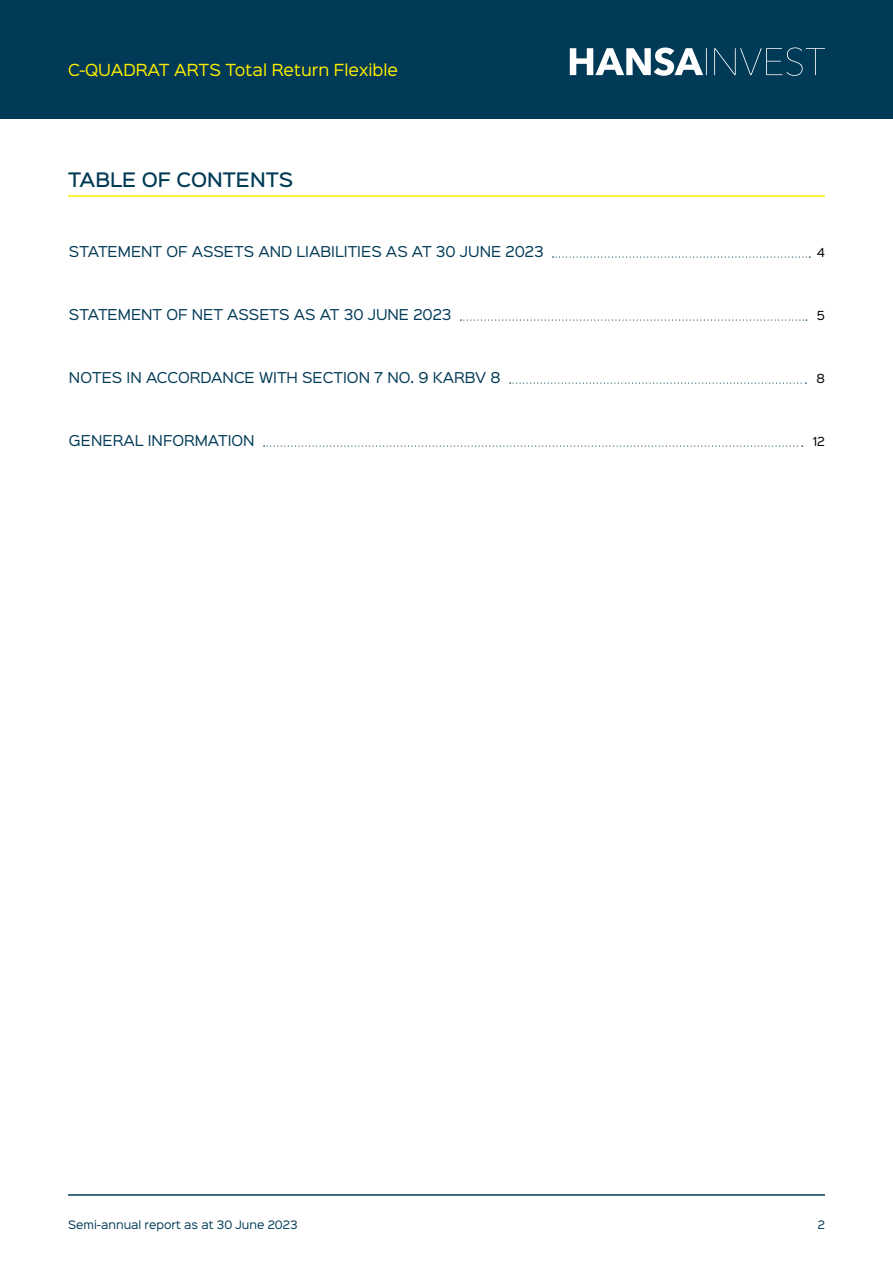
<style>
.page{position:relative;width:893px;height:1263px;background:#fff}
.page>*{position:absolute;margin:0;border:0;box-sizing:border-box;transform-origin:0 0}
.t1{font:500 18px "Sinkin Sans 500";color:#003a56}
.t2{font:15px "Sinkin Sans 400";color:#ffed00}
.t3{font:13.5px "Sinkin Sans 400";color:#003a56}
.t4{font:11.25px "Sinkin Sans 400";color:#000}
.t5{font:10.5px "Sinkin Sans 400";color:#003a56}
</style>
<div class="page">
<div style="left:0;top:0;width:893px;height:119px;background:#003a56"></div>
<svg style="left:570px;top:47px;width:255px;height:29px"></svg>
<hr style="left:68px;top:1194px;width:757px;height:2px;background:#003a56">
<svg style="left:552px;top:256px;width:258px;height:2px"></svg>
<svg style="left:460px;top:319px;width:347px;height:2px"></svg>
<svg style="left:510px;top:382px;width:296px;height:2px"></svg>
<svg style="left:264px;top:445px;width:539px;height:2px"></svg>
<hr style="left:68px;top:195px;width:757px;height:2px;background:#ffed00">
<p class="t2" style="left:68px;top:57px;width:331px">C-QUADRAT ARTS Total Return Flexible</p>
<h1 class="t1" style="left:68px;top:164px;width:227px">TABLE OF CONTENTS</h1>
<p class="t3" style="left:69px;top:240px;width:476px">STATEMENT OF ASSETS AND LIABILITIES AS AT 30 JUNE 2023</p>
<p class="t4" style="left:817px;top:243px;width:10px">4</p>
<p class="t3" style="left:69px;top:303px;width:384px">STATEMENT OF NET ASSETS AS AT 30 JUNE 2023</p>
<p class="t4" style="left:817px;top:306px;width:10px">5</p>
<p class="t3" style="left:69px;top:366px;width:433px">NOTES IN ACCORDANCE WITH SECTION 7 NO. 9 KARBV 8</p>
<p class="t4" style="left:816px;top:369px;width:10px">8</p>
<p class="t3" style="left:69px;top:429px;width:187px">GENERAL INFORMATION</p>
<p class="t4" style="left:813px;top:432px;width:14px">12</p>
<p class="t5" style="left:68px;top:1216px;width:231px">Semi-annual report as at 30 June 2023</p>
<p class="t5" style="left:818px;top:1216px;width:9px">2</p>
</div>
